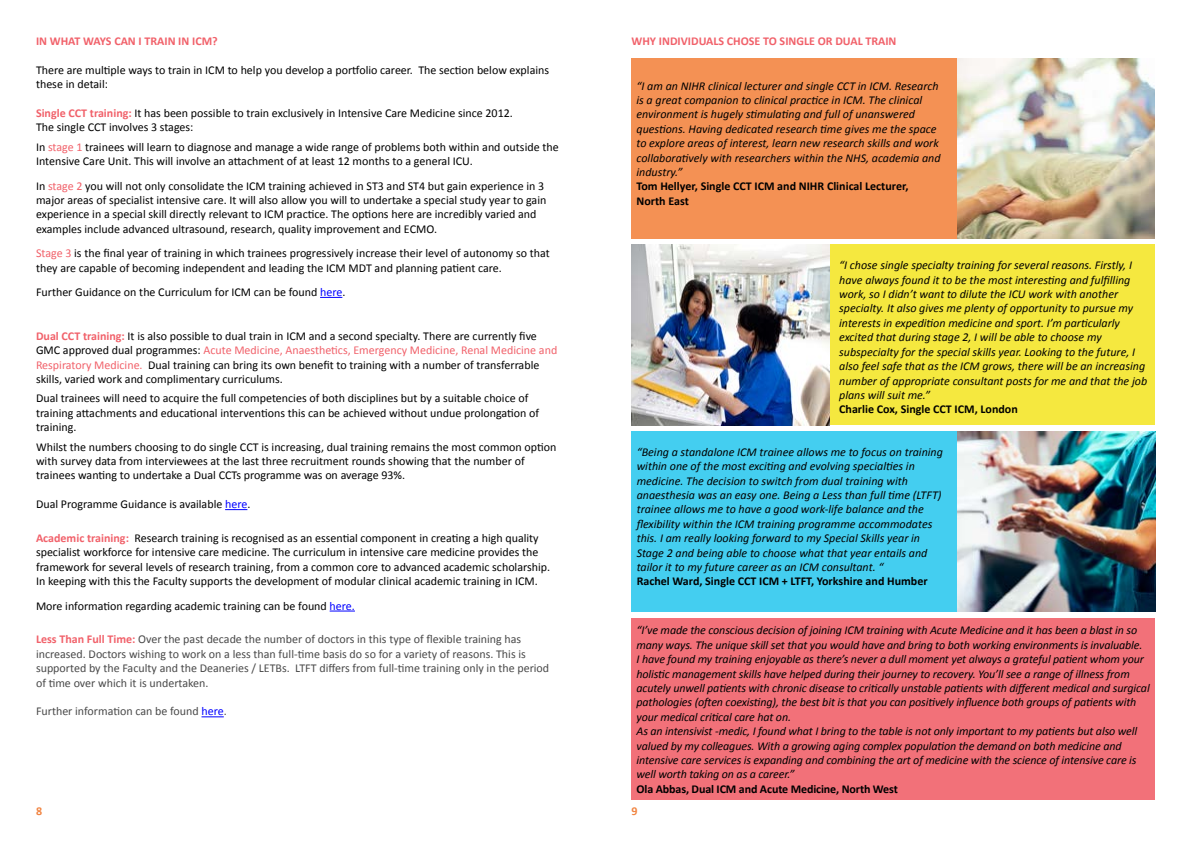
<style>
.page{position:relative;width:1191px;height:842px;background:#fff}
.page>*{position:absolute;margin:0;border:0;box-sizing:border-box;transform-origin:0 0}
.t1{font:italic 12px/14.4px "Calibri";color:#000}
.t2{font:12px/14.4px "Calibri";color:#000}
.t3{font:12px/14.4px "Calibri";color:#494949}
.t4{font:700 12px/14.4px "Calibri";color:#000}
.t5{font:700 12px "Calibri";color:#f1616a}
.t6{font:700 12px "Calibri";color:#f18441}
.s1{font-weight:700;color:#f1616a}
.s2{color:#f1616a}
.s3{color:#00f}
</style>
<div class="page">
<svg style="left:320px;top:297px;width:22px;height:1px"></svg>
<svg style="left:225px;top:509px;width:22px;height:1px"></svg>
<svg style="left:330px;top:611px;width:25px;height:1px"></svg>
<svg style="left:201px;top:716px;width:23px;height:1px"></svg>
<div style="left:631px;top:58px;width:522px;height:180px;background:#f49154"></div>
<img style="left:957px;top:58px;width:198px;height:180px">
<div style="left:631px;top:245px;width:524px;height:180px;background:#f5e83f"></div>
<img style="left:631px;top:245px;width:198px;height:180px">
<div style="left:632px;top:431px;width:522px;height:180px;background:#44cef0"></div>
<img style="left:957px;top:431px;width:198px;height:180px">
<div style="left:631px;top:618px;width:524px;height:182px;background:#f27179"></div>
<p class="t5" style="left:36px;top:33px;width:183px">IN WHAT WAYS CAN I TRAIN IN ICM?</p>
<p class="t2" style="left:36px;top:63px;width:514px">There are multiple ways to train in ICM to help you develop a portfolio career. The section below explains these in detail:</p>
<p class="t2" style="left:36px;top:106px;width:478px"><span class="s1">Single CCT training:</span> It has been possible to train exclusively in Intensive Care Medicine since 2012.<br>The single CCT involves 3 stages:</p>
<p class="t2" style="left:36px;top:140px;width:524px">In <span class="s2">stage 1</span> trainees will learn to diagnose and manage a wide range of problems both within and outside the<br>Intensive Care Unit. This will involve an attachment of at least 12 months to a general ICU.</p>
<p class="t2" style="left:36px;top:178px;width:512px">In <span class="s2">stage 2</span> you will not only consolidate the ICM training achieved in ST3 and ST4 but gain experience in 3 major areas of specialist intensive care. It will also allow you will to undertake a special study year to gain experience in a special skill directly relevant to ICM practice. The options here are incredibly varied and examples include advanced ultrasound, research, quality improvement and ECMO.</p>
<p class="t2" style="left:36px;top:246px;width:515px"><span class="s2">Stage 3</span> is the final year of training in which trainees progressively increase their level of autonomy so that they are capable of becoming independent and leading the ICM MDT and planning patient care.</p>
<p class="t2" style="left:36px;top:285px;width:311px">Further Guidance on the Curriculum for ICM can be found <span class="s3">here</span>.</p>
<p class="t2" style="left:36px;top:329px;width:523px"><span class="s1">Dual CCT training:</span> It is also possible to dual train in ICM and a second specialty. There are currently five GMC approved dual programmes: <span class="s2">Acute Medicine, Anaesthetics, Emergency Medicine, Renal Medicine and Respiratory Medicine.</span> Dual training can bring its own benefit to training with a number of transferrable skills, varied work and complimentary curriculums.</p>
<p class="t2" style="left:36px;top:391px;width:504px">Dual trainees will need to acquire the full competencies of both disciplines but by a suitable choice of training attachments and educational interventions this can be achieved without undue prolongation of training.</p>
<p class="t2" style="left:36px;top:439px;width:522px">Whilst the numbers choosing to do single CCT is increasing, dual training remains the most common option with survey data from interviewees at the last three recruitment rounds showing that the number of trainees wanting to undertake a Dual CCTs programme was on average 93%.</p>
<p class="t2" style="left:36px;top:497px;width:216px">Dual Programme Guidance is available <span class="s3">here</span>.</p>
<p class="t2" style="left:36px;top:531px;width:516px"><span class="s1">Academic training:</span> Research training is recognised as an essential component in creating a high quality specialist workforce for intensive care medicine. The curriculum in intensive care medicine provides the framework for several levels of research training, from a common core to advanced academic scholarship.<br>In keeping with this the Faculty supports the development of modular clinical academic training in ICM.</p>
<p class="t2" style="left:36px;top:598px;width:320px">More information regarding academic training can be found <span class="s3">here.</span></p>
<p class="t3" style="left:36px;top:632px;width:515px"><span class="s1">Less Than Full Time:</span> Over the past decade the number of doctors in this type of flexible training has increased. Doctors wishing to work on a less than full-time basis do so for a variety of reasons. This is supported by the Faculty and the Deaneries / LETBs. LTFT differs from full-time training only in the period of time over which it is undertaken.</p>
<p class="t3" style="left:36px;top:704px;width:192px">Further information can be found <span class="s3">here</span>.</p>
<p class="t5" style="left:631px;top:33px;width:266px">WHY INDIVIDUALS CHOSE TO SINGLE OR DUAL TRAIN</p>
<p class="t1" style="left:636px;top:78px;width:306px">“I am an NIHR clinical lecturer and single CCT in ICM. Research is a great companion to clinical practice in ICM. The clinical environment is hugely stimulating and full of unanswered questions. Having dedicated research time gives me the space to explore areas of interest, learn new research skills and work collaboratively with researchers within the NHS, academia and industry.”</p>
<p class="t4" style="left:636px;top:179px;width:273px">Tom Hellyer, Single CCT ICM and NIHR Clinical Lecturer,<br>North East</p>
<p class="t1" style="left:839px;top:258px;width:309px">“I chose single specialty training for several reasons. Firstly, I have always found it to be the most interesting and fulfilling work, so I didn’t want to dilute the ICU work with another specialty. It also gives me plenty of opportunity to pursue my interests in expedition medicine and sport. I’m particularly excited that during stage 2, I will be able to choose my subspecialty for the special skills year. Looking to the future, I also feel safe that as the ICM grows, there will be an increasing number of appropriate consultant posts for me and that the job plans will suit me.”</p>
<p class="t4" style="left:839px;top:402px;width:180px">Charlie Cox, Single CCT ICM, London</p>
<p class="t1" style="left:636px;top:444px;width:308px">“Being a standalone ICM trainee allows me to focus on training within one of the most exciting and evolving specialties in medicine. The decision to switch from dual training with anaesthesia was an easy one. Being a Less than full time (LTFT) trainee allows me to have a good work-life balance and the flexibility within the ICM training programme accommodates this. I am really looking forward to my Special Skills year in Stage 2 and being able to choose what that year entails and tailor it to my future career as an ICM consultant. “</p>
<p class="t4" style="left:636px;top:574px;width:292px">Rachel Ward, Single CCT ICM + LTFT, Yorkshire and Humber</p>
<p class="t1" style="left:636px;top:623px;width:515px">“I’ve made the conscious decision of joining ICM training with Acute Medicine and it has been a blast in so many ways. The unique skill set that you would have and bring to both working environments is invaluable.<br>I have found my training enjoyable as there’s never a dull moment yet always a grateful patient whom your holistic management skills have helped during their journey to recovery. You’ll see a range of illness from acutely unwell patients with chronic disease to critically unstable patients with different medical and surgical pathologies (often coexisting), the best bit is that you can positively influence both groups of patients with your medical critical care hat on.<br>As an intensivist -medic, I found what I bring to the table is not only important to my patients but also well valued by my colleagues. With a growing aging complex population the demand on both medicine and intensive care services is expanding and combining the art of medicine with the science of intensive care is well worth taking on as a career.”</p>
<p class="t4" style="left:636px;top:782px;width:263px">Ola Abbas, Dual ICM and Acute Medicine, North West</p>
<p class="t6" style="left:36px;top:803px;width:8px">8</p>
<p class="t6" style="left:631px;top:803px;width:8px">9</p>
</div>
